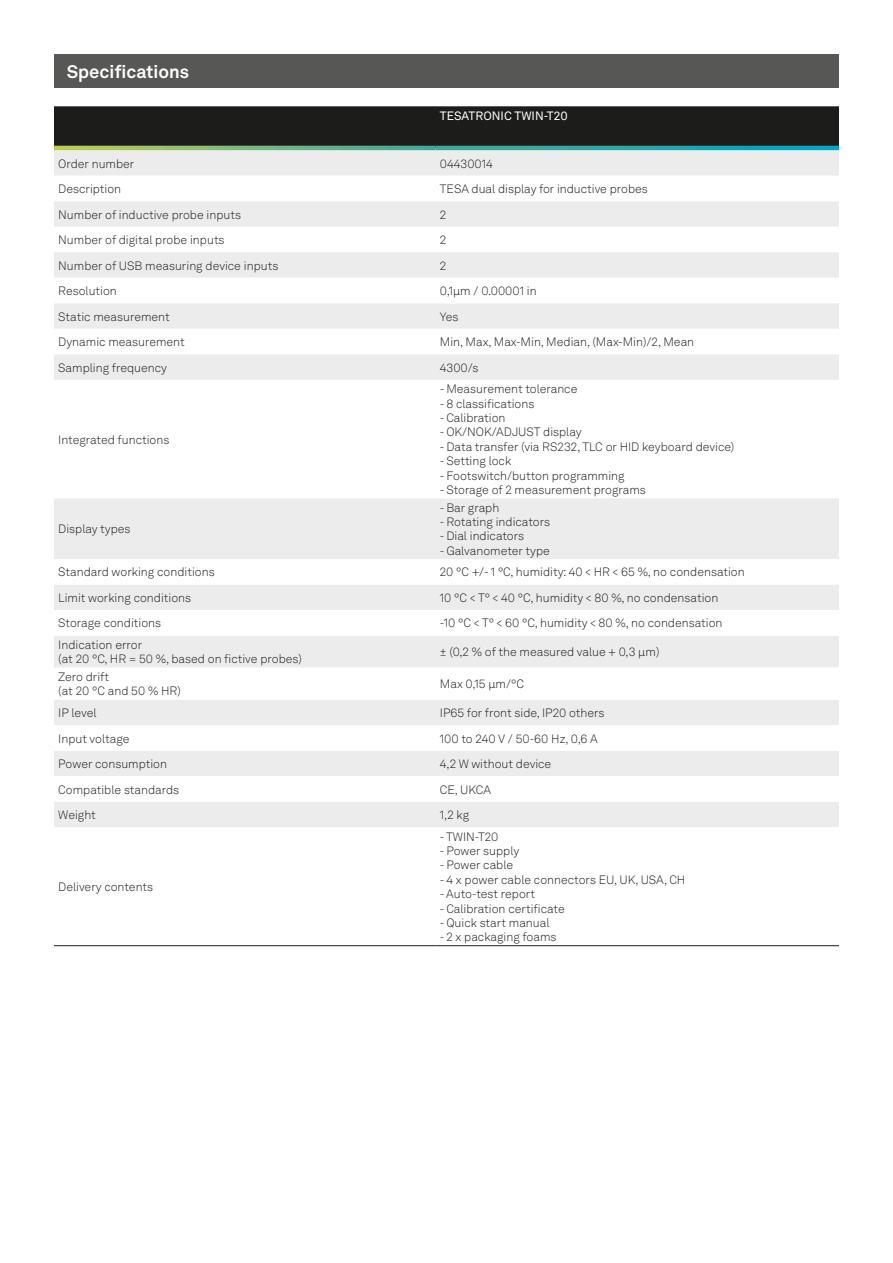
<style>
.page{position:relative;width:893px;height:1263px;background:#fff}
.page>*{position:absolute;margin:0;border:0;box-sizing:border-box;transform-origin:0 0}
.t1{font:700 18px "Hexagon Akkurat";color:#fff}
.t2{font:300 12px/14.4px "Hexagon Akkurat";color:#1c1c1b}
.t3{font:12px "Hexagon Akkurat";color:#fff}
</style>
<div class="page">
<div style="left:54px;top:54px;width:785px;height:34px;background:#575756"></div>
<div style="left:54px;top:106px;width:785px;height:40px;background:#1c1c1b"></div>
<div style="left:54px;top:150px;width:785px;height:25px;background:#edeced"></div>
<svg style="left:54px;top:201px;width:785px;height:626px"></svg>
<svg style="left:54px;top:146px;width:382px;height:4px"></svg>
<svg style="left:436px;top:146px;width:403px;height:4px"></svg>
<hr style="left:54px;top:945px;width:382px;height:1px;background:#1c1c1b">
<hr style="left:436px;top:945px;width:403px;height:1px;background:#1c1c1b">
<h1 class="t1" style="left:67px;top:65px;width:124px">Specifications</h1>
<p class="t3" style="left:440px;top:111px;width:129px">TESATRONIC TWIN-T20</p>
<p class="t2" style="left:58px;top:157px;width:78px">Order number</p>
<p class="t2" style="left:440px;top:157px;width:55px">04430014</p>
<p class="t2" style="left:58px;top:182px;width:64px">Description</p>
<p class="t2" style="left:440px;top:182px;width:210px">TESA dual display for inductive probes</p>
<p class="t2" style="left:58px;top:208px;width:184px">Number of inductive probe inputs</p>
<p class="t2" style="left:440px;top:208px;width:8px">2</p>
<p class="t2" style="left:58px;top:233px;width:168px">Number of digital probe inputs</p>
<p class="t2" style="left:440px;top:233px;width:8px">2</p>
<p class="t2" style="left:58px;top:259px;width:222px">Number of USB measuring device inputs</p>
<p class="t2" style="left:440px;top:259px;width:8px">2</p>
<p class="t2" style="left:58px;top:284px;width:60px">Resolution</p>
<p class="t2" style="left:440px;top:284px;width:98px">0,1µm / 0.00001 in</p>
<p class="t2" style="left:58px;top:310px;width:113px">Static measurement</p>
<p class="t2" style="left:440px;top:310px;width:20px">Yes</p>
<p class="t2" style="left:58px;top:336px;width:128px">Dynamic measurement</p>
<p class="t2" style="left:440px;top:336px;width:256px">Min, Max, Max-Min, Median, (Max-Min)/2, Mean</p>
<p class="t2" style="left:58px;top:361px;width:110px">Sampling frequency</p>
<p class="t2" style="left:440px;top:361px;width:40px">4300/s</p>
<p class="t2" style="left:58px;top:433px;width:113px">Integrated functions</p>
<p class="t2" style="left:58px;top:523px;width:74px">Display types</p>
<p class="t2" style="left:440px;top:383px;width:139px">- Measurement tolerance</p>
<p class="t2" style="left:440px;top:397px;width:96px">- 8 classifications</p>
<p class="t2" style="left:440px;top:411px;width:67px">- Calibration</p>
<p class="t2" style="left:440px;top:426px;width:143px">- OK/NOK/ADJUST display</p>
<p class="t2" style="left:440px;top:440px;width:296px">- Data transfer (via RS232, TLC or HID keyboard device)</p>
<p class="t2" style="left:440px;top:455px;width:73px">- Setting lock</p>
<p class="t2" style="left:440px;top:469px;width:186px">- Footswitch/button programming</p>
<p class="t2" style="left:440px;top:483px;width:207px">- Storage of 2 measurement programs</p>
<p class="t2" style="left:440px;top:501px;width:61px">- Bar graph</p>
<p class="t2" style="left:440px;top:515px;width:112px">- Rotating indicators</p>
<p class="t2" style="left:440px;top:530px;width:86px">- Dial indicators</p>
<p class="t2" style="left:440px;top:544px;width:111px">- Galvanometer type</p>
<p class="t2" style="left:58px;top:566px;width:158px">Standard working conditions</p>
<p class="t2" style="left:440px;top:566px;width:306px">20 °C +/- 1 °C, humidity: 40 &lt; HR &lt; 65 %, no condensation</p>
<p class="t2" style="left:58px;top:591px;width:134px">Limit working conditions</p>
<p class="t2" style="left:440px;top:591px;width:280px">10 °C &lt; T° &lt; 40 °C, humidity &lt; 80 %, no condensation</p>
<p class="t2" style="left:58px;top:617px;width:104px">Storage conditions</p>
<p class="t2" style="left:440px;top:617px;width:284px">-10 °C &lt; T° &lt; 60 °C, humidity &lt; 80 %, no condensation</p>
<p class="t2" style="left:58px;top:638px;width:245px">Indication error<br>(at 20 °C, HR = 50 %, based on fictive probes)</p>
<p class="t2" style="left:440px;top:646px;width:221px">± (0,2 % of the measured value + 0,3 µm)</p>
<p class="t2" style="left:58px;top:670px;width:124px">Zero drift<br>(at 20 °C and 50 % HR)</p>
<p class="t2" style="left:440px;top:678px;width:86px">Max 0,15 µm/°C</p>
<p class="t2" style="left:58px;top:706px;width:40px">IP level</p>
<p class="t2" style="left:440px;top:706px;width:166px">IP65 for front side, IP20 others</p>
<p class="t2" style="left:58px;top:732px;width:73px">Input voltage</p>
<p class="t2" style="left:440px;top:732px;width:159px">100 to 240 V / 50-60 Hz, 0,6 A</p>
<p class="t2" style="left:58px;top:757px;width:110px">Power consumption</p>
<p class="t2" style="left:440px;top:757px;width:113px">4,2 W without device</p>
<p class="t2" style="left:58px;top:783px;width:122px">Compatible standards</p>
<p class="t2" style="left:440px;top:783px;width:53px">CE, UKCA</p>
<p class="t2" style="left:58px;top:808px;width:39px">Weight</p>
<p class="t2" style="left:440px;top:808px;width:31px">1,2 kg</p>
<p class="t2" style="left:58px;top:880px;width:96px">Delivery contents</p>
<p class="t2" style="left:440px;top:830px;width:60px">- TWIN-T20</p>
<p class="t2" style="left:440px;top:844px;width:81px">- Power supply</p>
<p class="t2" style="left:440px;top:859px;width:75px">- Power cable</p>
<p class="t2" style="left:440px;top:873px;width:247px">- 4 x power cable connectors EU, UK, USA, CH</p>
<p class="t2" style="left:440px;top:888px;width:97px">- Auto-test report</p>
<p class="t2" style="left:440px;top:902px;width:126px">- Calibration certificate</p>
<p class="t2" style="left:440px;top:916px;width:111px">- Quick start manual</p>
<p class="t2" style="left:440px;top:931px;width:118px">- 2 x packaging foams</p>
</div>
